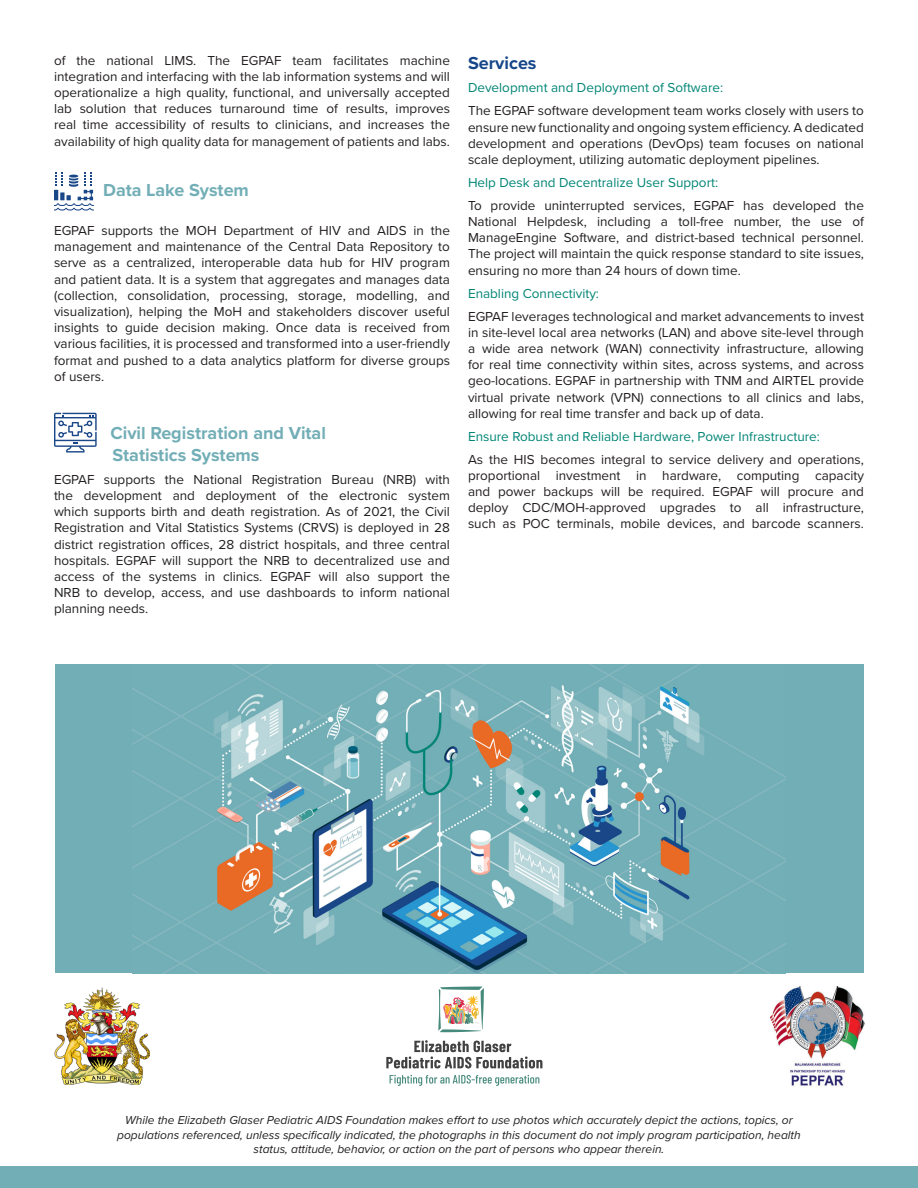
<style>
.page{position:relative;width:918px;height:1188px;background:#fff}
.page>*{position:absolute;margin:0;border:0;box-sizing:border-box;transform-origin:0 0}
.subhead-2{font:700 18px/21.6px "Proxima Nova";color:#72aeb6}
.t1{font:700 18px "Proxima Nova";color:#154689}
.t2{font:13.5px/16.2px "Proxima Nova";color:#231f20;text-align:justify}
.t3{font:13.5px "Proxima Nova";color:#008575}
.t4{font:italic 12px/14.4px "Proxima Nova";color:#231f20;text-align:center}
</style>
<div class="page">
<svg style="left:54px;top:172px;width:40px;height:38px"></svg>
<svg style="left:54px;top:413px;width:43px;height:40px"></svg>
<div style="left:0;top:1167px;width:918px;height:21px;background:#72aeb6"></div>
<img style="left:55px;top:988px;width:94px;height:97px">
<svg style="left:390px;top:1075px;width:149px;height:11px"></svg>
<svg style="left:386px;top:1040px;width:156px;height:28px"></svg>
<svg style="left:438px;top:987px;width:46px;height:45px"></svg>
<img style="left:770px;top:987px;width:95px;height:99px">
<div style="left:55px;top:664px;width:808px;height:309px;background:#72aeb6"></div>
<img style="left:132px;top:664px;width:654px;height:309px">
<p class="t2" style="left:54px;top:51px;width:398px">of the national LIMS. The EGPAF team facilitates machine integration and interfacing with the lab information systems and will operationalize a high quality, functional, and universally accepted lab solution that reduces turnaround time of results, improves real time accessibility of results to clinicians, and increases the availability of high quality data for management of patients and labs.</p>
<p class="subhead-2" style="left:103px;top:179px;width:147px">Data Lake System</p>
<p class="t2" style="left:54px;top:222px;width:398px">EGPAF supports the MOH Department of HIV and AIDS in the management and maintenance of the Central Data Repository to serve as a centralized, interoperable data hub for HIV program and patient data. It is a system that aggregates and manages data (collection, consolidation, processing, storage, modelling, and visualization), helping the MoH and stakeholders discover useful insights to guide decision making. Once data is received from various facilities, it is processed and transformed into a user-friendly format and pushed to a data analytics platform for diverse groups of users.</p>
<p class="subhead-2" style="left:110px;top:422px;width:217px">Civil Registration and Vital<br>Statistics Systems</p>
<p class="t2" style="left:54px;top:471px;width:398px">EGPAF supports the National Registration Bureau (NRB) with the development and deployment of the electronic system which supports birth and death registration. As of 2021, the Civil Registration and Vital Statistics Systems (CRVS) is deployed in 28 district registration offices, 28 district hospitals, and three central hospitals. EGPAF will support the NRB to decentralized use and access of the systems in clinics. EGPAF will also support the NRB to develop, access, and use dashboards to inform national planning needs.</p>
<p class="t1" style="left:468px;top:50px;width:70px">Services</p>
<p class="t3" style="left:468px;top:78px;width:257px">Development and Deployment of Software:</p>
<p class="t2" style="left:468px;top:102px;width:398px">The EGPAF software development team works closely with users to ensure new functionality and ongoing system efficiency. A dedicated development and operations (DevOps) team focuses on national scale deployment, utilizing automatic deployment pipelines.</p>
<p class="t3" style="left:468px;top:172px;width:252px">Help Desk and Decentralize User Support:</p>
<p class="t2" style="left:468px;top:197px;width:398px">To provide uninterrupted services, EGPAF has developed the National Helpdesk, including a toll-free number, the use of ManageEngine Software, and district-based technical personnel.<br>The project will maintain the quick response standard to site issues, ensuring no more than 24 hours of down time.</p>
<p class="t3" style="left:468px;top:283px;width:133px">Enabling Connectivity:</p>
<p class="t2" style="left:468px;top:307px;width:398px">EGPAF leverages technological and market advancements to invest in site-level local area networks (LAN) and above site-level through a wide area network (WAN) connectivity infrastructure, allowing for real time connectivity within sites, across systems, and across geo-locations. EGPAF in partnership with TNM and AIRTEL provide virtual private network (VPN) connections to all clinics and labs, allowing for real time transfer and back up of data.</p>
<p class="t3" style="left:468px;top:426px;width:353px">Ensure Robust and Reliable Hardware, Power Infrastructure:</p>
<p class="t2" style="left:468px;top:450px;width:398px">As the HIS becomes integral to service delivery and operations, proportional investment in hardware, computing capacity and power backups will be required. EGPAF will procure and deploy CDC/MOH-approved upgrades to all infrastructure, such as POC terminals, mobile devices, and barcode scanners.</p>
<p class="t4" style="left:117px;top:1113px;width:685px">While the Elizabeth Glaser Pediatric AIDS Foundation makes effort to use photos which accurately depict the actions, topics, or populations referenced, unless specifically indicated, the photographs in this document do not imply program participation, health status, attitude, behavior, or action on the part of persons who appear therein.</p>
</div>
